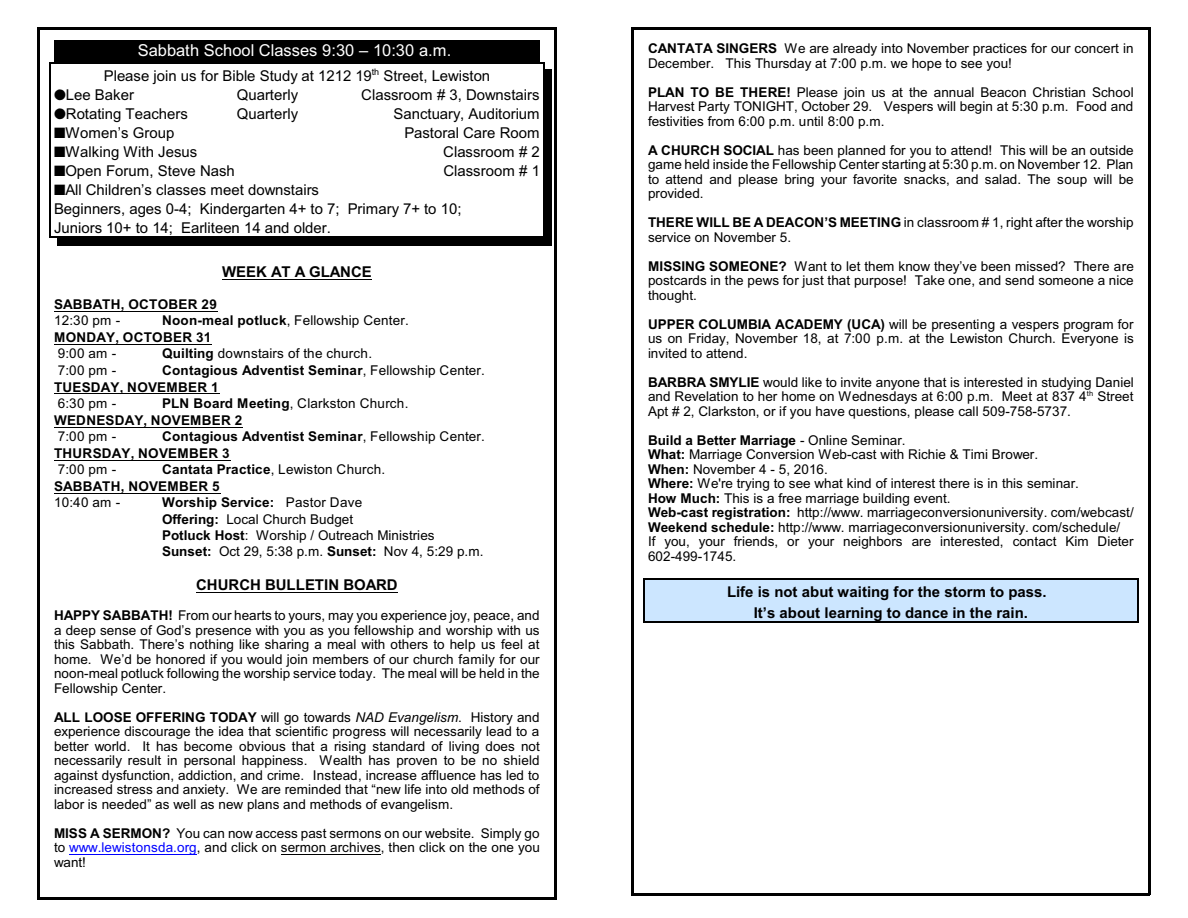
<style>
.page{position:relative;width:1188px;height:918px;background:#fff}
.page>*{position:absolute;margin:0;border:0;box-sizing:border-box;transform-origin:0 0}
.t1{font:16.5px "Arial";color:#fff}
.t2{font:15px/19px "Arial";color:#000}
.t3{font:700 15px/20.9px "Arial";color:#000;text-align:center}
.t4{font:13.5px/14.5px "Arial";color:#000;text-align:justify}
.t5{font:700 13.5px/16.5px "Arial";letter-spacing:.015em;color:#000}
.t6{font:9px "Arial";color:#000}
.t7{font:7.5px "Arial";color:#000}
.s1{font-weight:400}
.s2{font-weight:700}
.s3{font-style:italic}
.s4{color:#00f}
</style>
<div class="page">
<hr style="left:38px;top:27px;width:2px;height:873px;background:#000">
<hr style="left:554px;top:27px;width:2px;height:873px;background:#000">
<hr style="left:38px;top:27px;width:518px;height:3px;background:#000">
<hr style="left:38px;top:897px;width:518px;height:3px;background:#000">
<hr style="left:632px;top:27px;width:2px;height:868px;background:#000">
<hr style="left:1148px;top:27px;width:2px;height:868px;background:#000">
<hr style="left:632px;top:27px;width:518px;height:3px;background:#000">
<hr style="left:632px;top:893px;width:518px;height:3px;background:#000">
<div style="left:54px;top:40px;width:486px;height:22px;background:#000"></div>
<hr style="left:50px;top:62px;width:494px;height:1px;background:#000">
<div style="left:544px;top:70px;width:8px;height:15px;background:#000"></div>
<div style="left:544px;top:85px;width:8px;height:19px;background:#000"></div>
<div style="left:544px;top:104px;width:8px;height:19px;background:#000"></div>
<div style="left:544px;top:123px;width:8px;height:19px;background:#000"></div>
<div style="left:544px;top:142px;width:8px;height:19px;background:#000"></div>
<div style="left:544px;top:161px;width:8px;height:19px;background:#000"></div>
<div style="left:544px;top:180px;width:8px;height:19px;background:#000"></div>
<div style="left:544px;top:199px;width:8px;height:19px;background:#000"></div>
<svg style="left:543px;top:63px;width:1px;height:173px"></svg>
<hr style="left:50px;top:236px;width:494px;height:1px;background:#000">
<div style="left:544px;top:218px;width:8px;height:27px;background:#000"></div>
<div style="left:57px;top:238px;width:495px;height:8px;background:#000"></div>
<hr style="left:222px;top:279px;width:150px;height:1px;background:#000">
<hr style="left:54px;top:311px;width:163px;height:1px;background:#000">
<hr style="left:54px;top:344px;width:158px;height:1px;background:#000">
<hr style="left:54px;top:394px;width:165px;height:1px;background:#000">
<hr style="left:54px;top:427px;width:189px;height:1px;background:#000">
<hr style="left:54px;top:460px;width:176px;height:1px;background:#000">
<hr style="left:54px;top:493px;width:166px;height:1px;background:#000">
<hr style="left:196px;top:592px;width:202px;height:1px;background:#000">
<hr style="left:69px;top:855px;width:128px;height:1px;background:#00f">
<hr style="left:281px;top:855px;width:100px;height:1px;background:#000">
<div style="left:644px;top:578px;width:494px;height:25px;background:#cce6ff"></div>
<hr style="left:644px;top:578px;width:494px;height:2px;background:#000">
<div style="left:644px;top:604px;width:494px;height:19px;background:#cce6ff"></div>
<svg style="left:644px;top:580px;width:1px;height:41px"></svg>
<svg style="left:1137px;top:580px;width:1px;height:41px"></svg>
<hr style="left:644px;top:621px;width:494px;height:2px;background:#000">
<svg style="left:50px;top:63px;width:15px;height:173px"></svg>
<p class="t1" style="left:138px;top:44px;width:315px">Sabbath School Classes 9:30 – 10:30 a.m.</p>
<p class="t2" style="left:104px;top:67px;width:388px">Please join us for Bible Study at 1212 19 Street, Lewiston</p>
<p class="t6" style="left:372px;top:68px;width:9px">th</p>
<p class="t2" style="left:66px;top:86px;width:70px">Lee Baker</p>
<p class="t2" style="left:237px;top:86px;width:63px">Quarterly</p>
<p class="t2" style="left:361px;top:86px;width:180px">Classroom # 3, Downstairs</p>
<p class="t2" style="left:66px;top:105px;width:124px">Rotating Teachers</p>
<p class="t2" style="left:237px;top:105px;width:63px">Quarterly</p>
<p class="t2" style="left:393px;top:105px;width:148px">Sanctuary, Auditorium</p>
<p class="t2" style="left:65px;top:124px;width:110px">Women’s Group</p>
<p class="t2" style="left:404px;top:124px;width:137px">Pastoral Care Room</p>
<p class="t2" style="left:65px;top:143px;width:133px">Walking With Jesus</p>
<p class="t2" style="left:443px;top:143px;width:98px">Classroom # 2</p>
<p class="t2" style="left:65px;top:162px;width:171px">Open Forum, Steve Nash</p>
<p class="t2" style="left:443px;top:162px;width:98px">Classroom # 1</p>
<p class="t2" style="left:54px;top:181px;width:409px;text-indent:11px">All Children’s classes meet downstairs<br>Beginners, ages 0-4; Kindergarten 4+ to 7; Primary 7+ to 10;<br>Juniors 10+ to 14; Earliteen 14 and older.</p>
<p class="t3" style="left:222px;top:263px;width:151px">WEEK AT A GLANCE</p>
<p class="t5" style="left:54px;top:297px;width:164px">SABBATH, OCTOBER 29</p>
<p class="t4" style="left:54px;top:314px;width:68px">12:30 pm -</p>
<p class="t5" style="left:54px;top:314px;width:356px;text-indent:108px">Noon-meal potluck<span class="s1">, Fellowship Center.<br></span>MONDAY, OCTOBER 31</p>
<p class="t4" style="left:58px;top:348px;width:60px">9:00 am -</p>
<p class="t4" style="left:162px;top:348px;width:212px"><span class="s2">Quilting</span> downstairs of the church.</p>
<p class="t4" style="left:58px;top:364px;width:60px">7:00 pm -</p>
<p class="t5" style="left:54px;top:363px;width:433px;text-indent:108px">Contagious Adventist Seminar<span class="s1">, Fellowship Center.<br></span>TUESDAY, NOVEMBER 1</p>
<p class="t4" style="left:58px;top:397px;width:60px">6:30 pm -</p>
<p class="t5" style="left:54px;top:396px;width:356px;text-indent:108px">PLN Board Meeting<span class="s1">, Clarkston Church.<br></span>WEDNESDAY, NOVEMBER 2</p>
<p class="t4" style="left:58px;top:430px;width:60px">7:00 pm -</p>
<p class="t5" style="left:54px;top:429px;width:433px;text-indent:108px">Contagious Adventist Seminar<span class="s1">, Fellowship Center.<br></span>THURSDAY, NOVEMBER 3</p>
<p class="t4" style="left:58px;top:464px;width:60px">7:00 pm -</p>
<p class="t5" style="left:54px;top:463px;width:333px;text-indent:108px">Cantata Practice<span class="s1">, Lewiston Church.<br></span>SABBATH, NOVEMBER 5</p>
<p class="t4" style="left:54px;top:497px;width:68px">10:40 am -</p>
<p class="t4" style="left:162px;top:496px;width:323px;line-height:16.2px;text-align:left"><span class="s2">Worship Service:</span> Pastor Dave<br><span class="s2">Offering:</span> Local Church Budget<br><span class="s2">Potluck Host</span>: Worship / Outreach Ministries <span class="s2">Sunset:</span> Oct 29, 5:38 p.m. <span class="s2">Sunset:</span> Nov 4, 5:29 p.m.</p>
<p class="t3" style="left:196px;top:575px;width:203px">CHURCH BULLETIN BOARD</p>
<p class="t4" style="left:54px;top:610px;width:487px"><span class="s2">HAPPY SABBATH!</span> From our hearts to yours, may you experience joy, peace, and a deep sense of God’s presence with you as you fellowship and worship with us this Sabbath. There’s nothing like sharing a meal with others to help us feel at home. We’d be honored if you would join members of our church family for our noon-meal potluck following the worship service today. The meal will be held in the Fellowship Center.</p>
<p class="t4" style="left:54px;top:711px;width:487px"><span class="s2">ALL LOOSE OFFERING TODAY</span> will go towards <span class="s3">NAD Evangelism</span>. History and experience discourage the idea that scientific progress will necessarily lead to a better world. It has become obvious that a rising standard of living does not necessarily result in personal happiness. Wealth has proven to be no shield against dysfunction, addiction, and crime. Instead, increase affluence has led to increased stress and anxiety. We are reminded that “new life into old methods of labor is needed” as well as new plans and methods of evangelism.</p>
<p class="t4" style="left:54px;top:827px;width:487px"><span class="s2">MISS A SERMON?</span> You can now access past sermons on our website. Simply go to <span class="s4">www.lewistonsda.org</span>, and click on sermon archives, then click on the one you want!</p>
<p class="t4" style="left:648px;top:43px;width:487px"><span class="s2">CANTATA SINGERS</span> We are already into November practices for our concert in<br>December. This Thursday at 7:00 p.m. we hope to see you!</p>
<p class="t4" style="left:648px;top:86px;width:487px"><span class="s2">PLAN TO BE THERE!</span> Please join us at the annual Beacon Christian School Harvest Party TONIGHT, October 29. Vespers will begin at 5:30 p.m. Food and festivities from 6:00 p.m. until 8:00 p.m.</p>
<p class="t4" style="left:648px;top:144px;width:487px"><span class="s2">A CHURCH SOCIAL</span> has been planned for you to attend! This will be an outside game held inside the Fellowship Center starting at 5:30 p.m. on November 12. Plan to attend and please bring your favorite snacks, and salad. The soup will be provided.</p>
<p class="t4" style="left:648px;top:217px;width:487px"><span class="s2">THERE WILL BE A DEACON’S MEETING</span> in classroom # 1, right after the worship service on November 5.</p>
<p class="t4" style="left:648px;top:260px;width:487px"><span class="s2">MISSING SOMEONE?</span> Want to let them know they’ve been missed? There are postcards in the pews for just that purpose! Take one, and send someone a nice thought.</p>
<p class="t4" style="left:648px;top:318px;width:487px"><span class="s2">UPPER COLUMBIA ACADEMY (UCA)</span> will be presenting a vespers program for us on Friday, November 18, at 7:00 p.m. at the Lewiston Church. Everyone is invited to attend.</p>
<p class="t4" style="left:648px;top:376px;width:487px"><span class="s2">BARBRA SMYLIE</span> would like to invite anyone that is interested in studying Daniel and Revelation to her home on Wednesdays at 6:00 p.m. Meet at 837 4 Street</p>
<p class="t7" style="left:1087px;top:390px;width:8px">th</p>
<p class="t4" style="left:648px;top:398px;width:424px;line-height:29px">Apt # 2, Clarkston, or if you have questions, please call 509-758-5737.<br><span class="s2">Build a Better Marriage</span> - Online Seminar.</p>
<p class="t4" style="left:648px;top:448px;width:487px;text-align:left"><span class="s2">What:</span> Marriage Conversion Web-cast with Richie &amp; Timi Brower.<br><span class="s2">When:</span> November 4 - 5, 2016.<br><span class="s2">Where:</span> We're trying to see what kind of interest there is in this seminar.<br><span class="s2">How Much:</span> This is a free marriage building event.<br><span class="s2">Web-cast registration:</span> http://www. marriageconversionuniversity. com/webcast/ <span class="s2">Weekend schedule:</span> http://www. marriageconversionuniversity. com/schedule/<br>If you, your friends, or your neighbors are interested, contact Kim Dieter 602-499-1745.</p>
<p class="t3" style="left:727px;top:583px;width:321px">Life is not abut waiting for the storm to pass.<br>It’s about learning to dance in the rain.</p>
</div>
